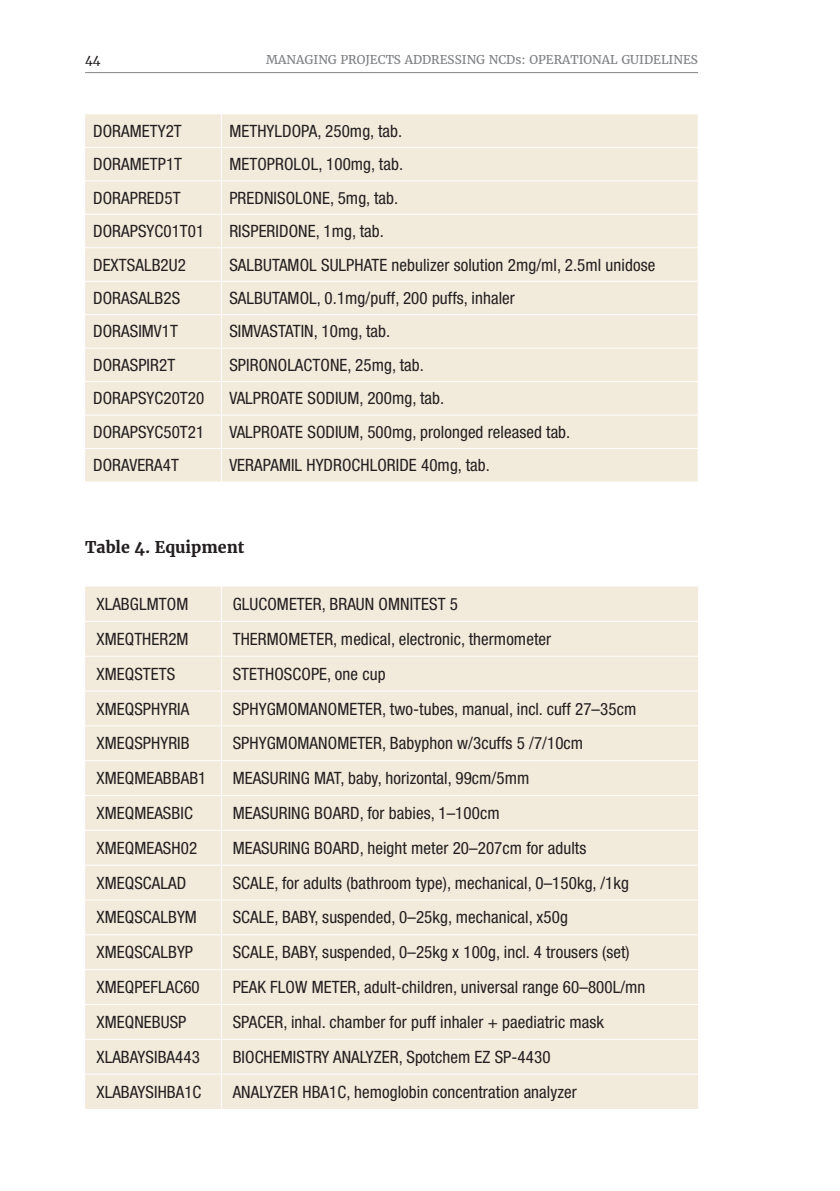
<style>
.page{position:relative;width:840px;height:1191px;background:#fff}
.page>*{position:absolute;margin:0;border:0;box-sizing:border-box;transform-origin:0 0}
.Table_text_black{font:condensed 17px "Helvetica Neue LT Std";letter-spacing:.005em;color:#231f20}
.Table-Titre{font:700 16px "Merriweather";color:#231f20}
.t1{font:12px "Merriweather";color:#808285}
.t2{font:12px "Merriweather";color:#231f20}
</style>
<div class="page">
<hr style="left:85px;top:72px;width:612px;height:1px;background:#808285">
<div style="left:85px;top:114px;width:612px;height:367px;background:#f2eadb"></div>
<hr style="left:221px;top:114px;width:1px;height:33px;background:#fff">
<hr style="left:221px;top:148px;width:1px;height:32px;background:#fff">
<hr style="left:221px;top:181px;width:1px;height:33px;background:#fff">
<hr style="left:221px;top:215px;width:1px;height:32px;background:#fff">
<hr style="left:221px;top:248px;width:1px;height:33px;background:#fff">
<hr style="left:221px;top:282px;width:1px;height:32px;background:#fff">
<hr style="left:221px;top:315px;width:1px;height:33px;background:#fff">
<hr style="left:221px;top:349px;width:1px;height:32px;background:#fff">
<hr style="left:221px;top:382px;width:1px;height:32px;background:#fff">
<hr style="left:221px;top:415px;width:1px;height:33px;background:#fff">
<hr style="left:221px;top:449px;width:1px;height:32px;background:#fff">
<hr style="left:85px;top:147px;width:136px;height:1px;background:#fff">
<hr style="left:221px;top:147px;width:477px;height:1px;background:#fff">
<hr style="left:85px;top:180px;width:136px;height:1px;background:#fff">
<hr style="left:221px;top:180px;width:477px;height:1px;background:#fff">
<hr style="left:85px;top:214px;width:136px;height:1px;background:#fff">
<hr style="left:221px;top:214px;width:477px;height:1px;background:#fff">
<hr style="left:85px;top:247px;width:136px;height:1px;background:#fff">
<hr style="left:221px;top:247px;width:477px;height:1px;background:#fff">
<hr style="left:85px;top:281px;width:136px;height:1px;background:#fff">
<hr style="left:221px;top:281px;width:477px;height:1px;background:#fff">
<hr style="left:85px;top:314px;width:136px;height:1px;background:#fff">
<hr style="left:221px;top:314px;width:477px;height:1px;background:#fff">
<hr style="left:85px;top:348px;width:136px;height:1px;background:#fff">
<hr style="left:221px;top:348px;width:477px;height:1px;background:#fff">
<hr style="left:85px;top:381px;width:136px;height:1px;background:#fff">
<hr style="left:221px;top:381px;width:477px;height:1px;background:#fff">
<hr style="left:85px;top:414px;width:136px;height:1px;background:#fff">
<hr style="left:221px;top:414px;width:477px;height:1px;background:#fff">
<hr style="left:85px;top:448px;width:136px;height:1px;background:#fff">
<hr style="left:221px;top:448px;width:477px;height:1px;background:#fff">
<div style="left:85px;top:586px;width:612px;height:523px;background:#f2eadb"></div>
<hr style="left:221px;top:586px;width:1px;height:35px;background:#fff">
<hr style="left:85px;top:621px;width:136px;height:1px;background:#fff">
<hr style="left:221px;top:621px;width:476px;height:1px;background:#fff">
<hr style="left:221px;top:622px;width:1px;height:33px;background:#fff">
<hr style="left:85px;top:655px;width:136px;height:1px;background:#fff">
<hr style="left:221px;top:655px;width:476px;height:1px;background:#fff">
<hr style="left:221px;top:656px;width:1px;height:34px;background:#fff">
<hr style="left:85px;top:690px;width:136px;height:1px;background:#fff">
<hr style="left:221px;top:690px;width:476px;height:1px;background:#fff">
<hr style="left:221px;top:691px;width:1px;height:34px;background:#fff">
<hr style="left:85px;top:725px;width:136px;height:1px;background:#fff">
<hr style="left:221px;top:725px;width:476px;height:1px;background:#fff">
<hr style="left:221px;top:726px;width:1px;height:34px;background:#fff">
<hr style="left:85px;top:760px;width:136px;height:1px;background:#fff">
<hr style="left:221px;top:760px;width:476px;height:1px;background:#fff">
<hr style="left:221px;top:761px;width:1px;height:34px;background:#fff">
<hr style="left:85px;top:795px;width:136px;height:1px;background:#fff">
<hr style="left:221px;top:795px;width:476px;height:1px;background:#fff">
<hr style="left:221px;top:796px;width:1px;height:34px;background:#fff">
<hr style="left:85px;top:830px;width:136px;height:1px;background:#fff">
<hr style="left:221px;top:830px;width:476px;height:1px;background:#fff">
<hr style="left:221px;top:831px;width:1px;height:33px;background:#fff">
<hr style="left:85px;top:864px;width:136px;height:1px;background:#fff">
<hr style="left:221px;top:864px;width:476px;height:1px;background:#fff">
<hr style="left:221px;top:865px;width:1px;height:34px;background:#fff">
<hr style="left:85px;top:899px;width:136px;height:1px;background:#fff">
<hr style="left:221px;top:899px;width:476px;height:1px;background:#fff">
<hr style="left:221px;top:900px;width:1px;height:34px;background:#fff">
<hr style="left:85px;top:934px;width:136px;height:1px;background:#fff">
<hr style="left:221px;top:934px;width:476px;height:1px;background:#fff">
<hr style="left:221px;top:935px;width:1px;height:34px;background:#fff">
<hr style="left:85px;top:969px;width:136px;height:1px;background:#fff">
<hr style="left:221px;top:969px;width:476px;height:1px;background:#fff">
<hr style="left:221px;top:970px;width:1px;height:34px;background:#fff">
<hr style="left:85px;top:1004px;width:136px;height:1px;background:#fff">
<hr style="left:221px;top:1004px;width:476px;height:1px;background:#fff">
<hr style="left:221px;top:1005px;width:1px;height:33px;background:#fff">
<hr style="left:85px;top:1038px;width:136px;height:1px;background:#fff">
<hr style="left:221px;top:1038px;width:476px;height:1px;background:#fff">
<hr style="left:221px;top:1039px;width:1px;height:34px;background:#fff">
<hr style="left:85px;top:1073px;width:136px;height:1px;background:#fff">
<hr style="left:221px;top:1073px;width:476px;height:1px;background:#fff">
<hr style="left:221px;top:1074px;width:1px;height:35px;background:#fff">
<p class="t2" style="left:85px;top:51px;width:17px">44</p>
<p class="t1" style="left:266px;top:51px;width:433px">MANAGING PROJECTS ADDRESSING NCDs: OPERATIONAL GUIDELINES</p>
<p class="Table_text_black" style="left:93px;top:121px;width:90px">DORAMETY2T</p>
<p class="Table_text_black" style="left:229px;top:121px;width:174px">METHYLDOPA, 250mg, tab.</p>
<p class="Table_text_black" style="left:93px;top:154px;width:90px">DORAMETP1T</p>
<p class="Table_text_black" style="left:229px;top:154px;width:175px">METOPROLOL, 100mg, tab.</p>
<p class="Table_text_black" style="left:93px;top:188px;width:89px">DORAPRED5T</p>
<p class="Table_text_black" style="left:229px;top:188px;width:170px">PREDNISOLONE, 5mg, tab.</p>
<p class="Table_text_black" style="left:93px;top:221px;width:113px">DORAPSYC01T01</p>
<p class="Table_text_black" style="left:229px;top:221px;width:156px">RISPERIDONE, 1mg, tab.</p>
<p class="Table_text_black" style="left:93px;top:255px;width:94px">DEXTSALB2U2</p>
<p class="Table_text_black" style="left:229px;top:255px;width:427px">SALBUTAMOL SULPHATE nebulizer solution 2mg/ml, 2.5ml unidose</p>
<p class="Table_text_black" style="left:93px;top:288px;width:89px">DORASALB2S</p>
<p class="Table_text_black" style="left:229px;top:288px;width:287px">SALBUTAMOL, 0.1mg/puff, 200 puffs, inhaler</p>
<p class="Table_text_black" style="left:93px;top:322px;width:86px">DORASIMV1T</p>
<p class="Table_text_black" style="left:229px;top:322px;width:162px">SIMVASTATIN, 10mg, tab.</p>
<p class="Table_text_black" style="left:93px;top:355px;width:83px">DORASPIR2T</p>
<p class="Table_text_black" style="left:229px;top:355px;width:196px">SPIRONOLACTONE, 25mg, tab.</p>
<p class="Table_text_black" style="left:93px;top:388px;width:113px">DORAPSYC20T20</p>
<p class="Table_text_black" style="left:229px;top:388px;width:216px">VALPROATE SODIUM, 200mg, tab.</p>
<p class="Table_text_black" style="left:93px;top:422px;width:113px">DORAPSYC50T21</p>
<p class="Table_text_black" style="left:229px;top:422px;width:342px">VALPROATE SODIUM, 500mg, prolonged released tab.</p>
<p class="Table_text_black" style="left:93px;top:455px;width:87px">DORAVERA4T</p>
<p class="Table_text_black" style="left:229px;top:455px;width:262px">VERAPAMIL HYDROCHLORIDE 40mg, tab.</p>
<p class="Table-Titre" style="left:85px;top:536px;width:161px">Table 4. Equipment</p>
<p class="Table_text_black" style="left:96px;top:594px;width:93px">XLABGLMTOM</p>
<p class="Table_text_black" style="left:232px;top:594px;width:227px">GLUCOMETER, BRAUN OMNITEST 5</p>
<p class="Table_text_black" style="left:96px;top:629px;width:94px">XMEQTHER2M</p>
<p class="Table_text_black" style="left:232px;top:629px;width:320px">THERMOMETER, medical, electronic, thermometer</p>
<p class="Table_text_black" style="left:96px;top:664px;width:80px">XMEQSTETS</p>
<p class="Table_text_black" style="left:232px;top:664px;width:154px">STETHOSCOPE, one cup</p>
<p class="Table_text_black" style="left:96px;top:698px;width:94px">XMEQSPHYRIA</p>
<p class="Table_text_black" style="left:232px;top:698px;width:405px">SPHYGMOMANOMETER, two-tubes, manual, incl. cuff 27–35cm</p>
<p class="Table_text_black" style="left:96px;top:733px;width:95px">XMEQSPHYRIB</p>
<p class="Table_text_black" style="left:232px;top:733px;width:352px">SPHYGMOMANOMETER, Babyphon w/3cuffs 5 /7/10cm</p>
<p class="Table_text_black" style="left:96px;top:768px;width:111px">XMEQMEABBAB1</p>
<p class="Table_text_black" style="left:232px;top:768px;width:298px">MEASURING MAT, baby, horizontal, 99cm/5mm</p>
<p class="Table_text_black" style="left:96px;top:803px;width:98px">XMEQMEASBIC</p>
<p class="Table_text_black" style="left:232px;top:803px;width:268px">MEASURING BOARD, for babies, 1–100cm</p>
<p class="Table_text_black" style="left:96px;top:838px;width:102px">XMEQMEASH02</p>
<p class="Table_text_black" style="left:232px;top:838px;width:355px">MEASURING BOARD, height meter 20–207cm for adults</p>
<p class="Table_text_black" style="left:96px;top:872px;width:91px">XMEQSCALAD</p>
<p class="Table_text_black" style="left:232px;top:872px;width:397px">SCALE, for adults (bathroom type), mechanical, 0–150kg, /1kg</p>
<p class="Table_text_black" style="left:96px;top:907px;width:102px">XMEQSCALBYM</p>
<p class="Table_text_black" style="left:232px;top:907px;width:336px">SCALE, BABY, suspended, 0–25kg, mechanical, x50g</p>
<p class="Table_text_black" style="left:96px;top:942px;width:98px">XMEQSCALBYP</p>
<p class="Table_text_black" style="left:232px;top:942px;width:398px">SCALE, BABY, suspended, 0–25kg x 100g, incl. 4 trousers (set)</p>
<p class="Table_text_black" style="left:96px;top:977px;width:105px">XMEQPEFLAC60</p>
<p class="Table_text_black" style="left:232px;top:977px;width:414px">PEAK FLOW METER, adult-children, universal range 60–800L/mn</p>
<p class="Table_text_black" style="left:96px;top:1012px;width:91px">XMEQNEBUSP</p>
<p class="Table_text_black" style="left:232px;top:1012px;width:372px">SPACER, inhal. chamber for puff inhaler + paediatric mask</p>
<p class="Table_text_black" style="left:96px;top:1047px;width:105px">XLABAYSIBA443</p>
<p class="Table_text_black" style="left:232px;top:1047px;width:319px">BIOCHEMISTRY ANALYZER, Spotchem EZ SP-4430</p>
<p class="Table_text_black" style="left:96px;top:1081px;width:106px">XLABAYSIHBA1C</p>
<p class="Table_text_black" style="left:232px;top:1081px;width:345px">ANALYZER HBA1C, hemoglobin concentration analyzer</p>
</div>
